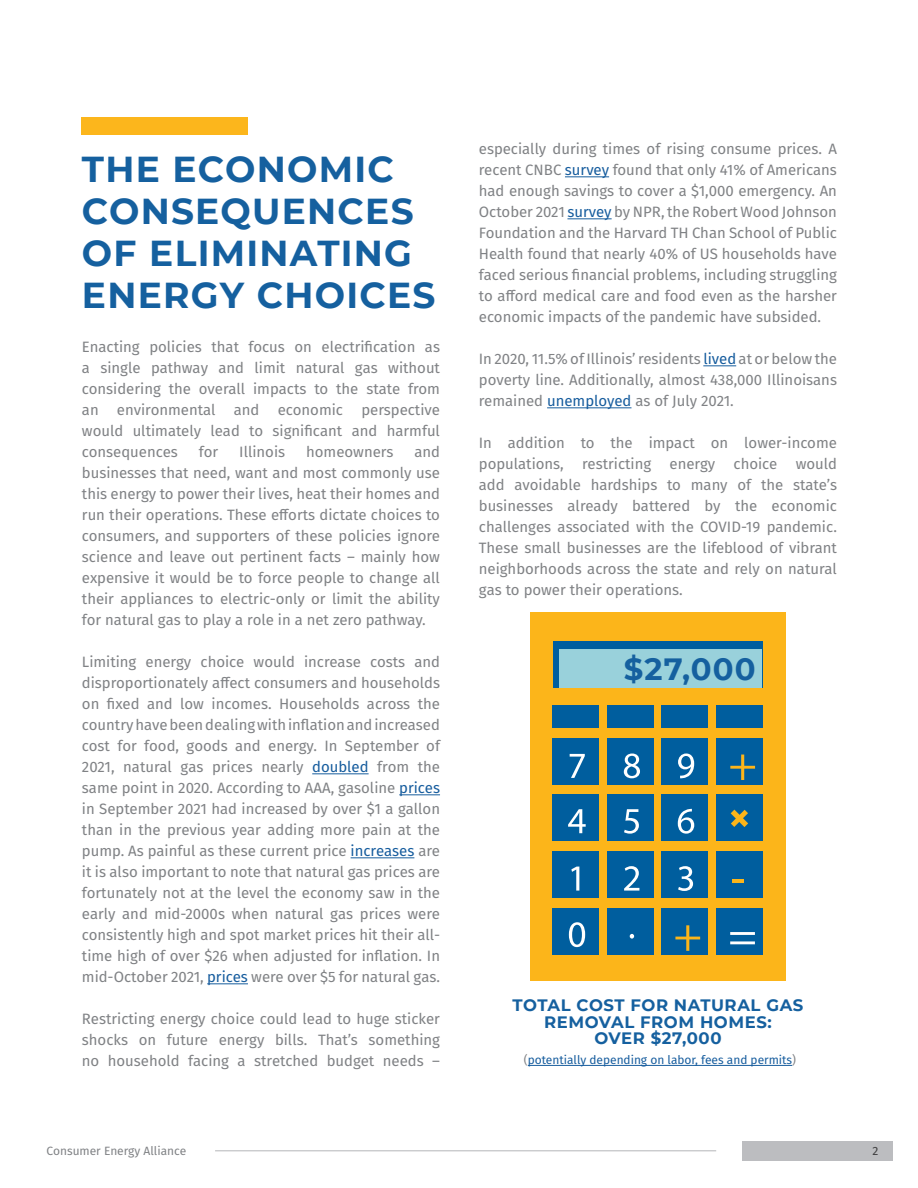
<style>
.page{position:relative;width:918px;height:1188px;background:#fff}
.page>*{position:absolute;margin:0;border:0;box-sizing:border-box;transform-origin:0 0}
.Headline_2{font:700 36px/42px "Montserrat";letter-spacing:.035em;color:#15609f}
.Headline_2-2{font:700 30.75px "Montserrat";color:#15609f}
.Headline_2-3{font:700 16.5px/16.5px "Montserrat";letter-spacing:.035em;color:#15609f;text-align:center}
.Body_Text{font:15px/21px "Fira Sans";color:#808285;text-align:justify}
.Body_Text-2{font:12px "Fira Sans";color:#175d9e}
.t1{font:12px "Fira Sans";color:#808285}
.t2{font:12px "Fira Sans";color:#3e3e3f}
.s1{color:#175d9e}
.s2{color:#808285}
</style>
<div class="page">
<div style="left:81px;top:117px;width:166px;height:18px;background:#fcb61c"></div>
<hr style="left:565px;top:176px;width:44px;height:1px;background:#175d9e">
<hr style="left:567px;top:218px;width:45px;height:1px;background:#175d9e">
<hr style="left:703px;top:365px;width:33px;height:1px;background:#175d9e">
<hr style="left:547px;top:407px;width:84px;height:1px;background:#175d9e">
<hr style="left:312px;top:773px;width:57px;height:1px;background:#175d9e">
<hr style="left:399px;top:794px;width:41px;height:1px;background:#175d9e">
<hr style="left:351px;top:857px;width:63px;height:1px;background:#175d9e">
<hr style="left:207px;top:983px;width:41px;height:1px;background:#175d9e">
<hr style="left:528px;top:1065px;width:264px;height:1px;background:#175d9e">
<div style="left:530px;top:612px;width:255px;height:369px;background:#fcb51a"></div>
<div style="left:553px;top:642px;width:209px;height:46px;background:#005e9e"></div>
<div style="left:559px;top:649px;width:203px;height:39px;background:#99d1db"></div>
<div style="left:716px;top:738px;width:46px;height:46px;background:#005e9e"></div>
<div style="left:662px;top:908px;width:46px;height:46px;background:#005e9e"></div>
<div style="left:716px;top:795px;width:46px;height:46px;background:#005e9e"></div>
<div style="left:553px;top:738px;width:46px;height:46px;background:#005e9e"></div>
<div style="left:607px;top:738px;width:46px;height:46px;background:#005e9e"></div>
<div style="left:662px;top:738px;width:46px;height:46px;background:#005e9e"></div>
<div style="left:553px;top:795px;width:46px;height:46px;background:#005e9e"></div>
<div style="left:553px;top:852px;width:46px;height:46px;background:#005e9e"></div>
<div style="left:553px;top:908px;width:46px;height:46px;background:#005e9e"></div>
<div style="left:607px;top:908px;width:46px;height:46px;background:#005e9e"></div>
<div style="left:607px;top:795px;width:46px;height:46px;background:#005e9e"></div>
<div style="left:662px;top:795px;width:46px;height:46px;background:#005e9e"></div>
<div style="left:607px;top:852px;width:46px;height:46px;background:#005e9e"></div>
<div style="left:662px;top:852px;width:46px;height:46px;background:#005e9e"></div>
<div style="left:716px;top:852px;width:46px;height:46px;background:#005e9e"></div>
<div style="left:716px;top:908px;width:46px;height:46px;background:#005e9e"></div>
<div style="left:553px;top:705px;width:46px;height:23px;background:#005e9e"></div>
<div style="left:607px;top:705px;width:46px;height:23px;background:#005e9e"></div>
<div style="left:662px;top:705px;width:46px;height:23px;background:#005e9e"></div>
<div style="left:716px;top:705px;width:46px;height:23px;background:#005e9e"></div>
<svg style="left:571px;top:867px;width:8px;height:24px"></svg>
<svg style="left:624px;top:866px;width:15px;height:25px"></svg>
<svg style="left:678px;top:866px;width:15px;height:25px"></svg>
<svg style="left:568px;top:809px;width:18px;height:24px"></svg>
<svg style="left:624px;top:809px;width:15px;height:25px"></svg>
<svg style="left:678px;top:809px;width:16px;height:25px"></svg>
<svg style="left:570px;top:754px;width:15px;height:24px"></svg>
<svg style="left:624px;top:754px;width:16px;height:24px"></svg>
<svg style="left:678px;top:754px;width:16px;height:24px"></svg>
<svg style="left:569px;top:922px;width:16px;height:25px"></svg>
<svg style="left:630px;top:934px;width:4px;height:5px"></svg>
<svg style="left:675px;top:925px;width:25px;height:26px"></svg>
<svg style="left:730px;top:755px;width:25px;height:25px"></svg>
<svg style="left:731px;top:810px;width:17px;height:17px"></svg>
<svg style="left:733px;top:880px;width:11px;height:3px"></svg>
<hr style="left:730px;top:932px;width:25px;height:3px;background:#fff">
<hr style="left:730px;top:941px;width:25px;height:3px;background:#fff">
<div style="left:742px;top:1141px;width:150px;height:20px;background:#bcbdc0"></div>
<hr style="left:215px;top:1150px;width:501px;height:1px;background:#bcbdc0">
<p class="Headline_2" style="left:82px;top:147px;width:355px">THE ECONOMIC<br>CONSEQUENCES<br>OF ELIMINATING<br>ENERGY CHOICES</p>
<p class="Body_Text" style="left:82px;top:336px;width:360px">Enacting policies that focus on electrification as a single pathway and limit natural gas without considering the overall impacts to the state from an environmental and economic perspective would ultimately lead to significant and harmful consequences</p>
<p class="Body_Text" style="left:199px;top:441px;width:21px">for</p>
<p class="Body_Text" style="left:239px;top:441px;width:47px">Illinois</p>
<p class="Body_Text" style="left:306px;top:441px;width:89px">homeowners</p>
<p class="Body_Text" style="left:82px;top:441px;width:360px;text-indent:333px">and businesses that need, want and most commonly use this energy to power their lives, heat their homes and run their operations. These efforts dictate choices to consumers, and supporters of these policies ignore science and leave out pertinent facts – mainly how expensive it would be to force people to change all their appliances to electric-only or limit the ability for natural gas to play a role in a net zero pathway.</p>
<p class="Body_Text" style="left:82px;top:651px;width:360px">Limiting energy choice would increase costs and disproportionately affect consumers and households on fixed and low incomes. Households across the country have been dealing with inflation and increased cost for food, goods and energy. In September of 2021, natural gas prices nearly <span class="s1">doubled</span> from the same point in 2020. According to AAA, gasoline <span class="s1">prices </span>in September 2021 had increased by over $1 a gallon than in the previous year adding more pain at the pump. As painful as these current price <span class="s1">increases</span> are it is also important to note that natural gas prices are fortunately not at the level the economy saw in the early and mid-2000s when natural gas prices were consistently high and spot market prices hit their all&shy;time high of over $26 when adjusted for inflation. In mid-October 2021, <span class="s1">prices</span> were over $5 for natural gas.</p>
<p class="Body_Text" style="left:82px;top:1008px;width:360px">Restricting energy choice could lead to huge sticker shocks on future energy bills. That’s something no household facing a stretched budget needs –</p>
<p class="Body_Text" style="left:479px;top:138px;width:360px">especially during times of rising consume prices. A recent CNBC <span class="s1">survey</span> found that only 41% of Americans had enough savings to cover a $1,000 emergency. An October 2021 <span class="s1">survey</span> by NPR, the Robert Wood Johnson Foundation and the Harvard TH Chan School of Public Health found that nearly 40% of US households have faced serious financial problems, including struggling to afford medical care and food even as the harsher economic impacts of the pandemic have subsided.</p>
<p class="Body_Text" style="left:479px;top:348px;width:360px">In 2020, 11.5% of Illinois’ residents <span class="s1">lived</span> at or below the poverty line. Additionally, almost 438,000 Illinoisans remained <span class="s1">unemployed</span> as of July 2021.</p>
<p class="Body_Text" style="left:479px;top:432px;width:360px">In addition to the impact on lower-income populations, restricting energy choice would add avoidable hardships to many of the state’s businesses already battered by the economic challenges associated with the COVID-19 pandemic.<br>These small businesses are the lifeblood of vibrant neighborhoods across the state and rely on natural gas to power their operations.</p>
<p class="Headline_2-2" style="left:624px;top:647px;width:133px">$27,000</p>
<p class="Headline_2-3" style="left:512px;top:996px;width:292px">TOTAL COST FOR NATURAL GAS<br>REMOVAL FROM HOMES:</p>
<p class="Headline_2-3" style="left:594px;top:1029px;width:129px">OVER $27,000</p>
<p class="Body_Text-2" style="left:524px;top:1051px;width:274px"><span class="s2">(</span>potentially depending on labor, fees and permits<span class="s2">)</span></p>
<p class="t1" style="left:47px;top:1142px;width:141px">Consumer Energy Alliance</p>
<p class="t2" style="left:873px;top:1142px;width:7px">2</p>
</div>
